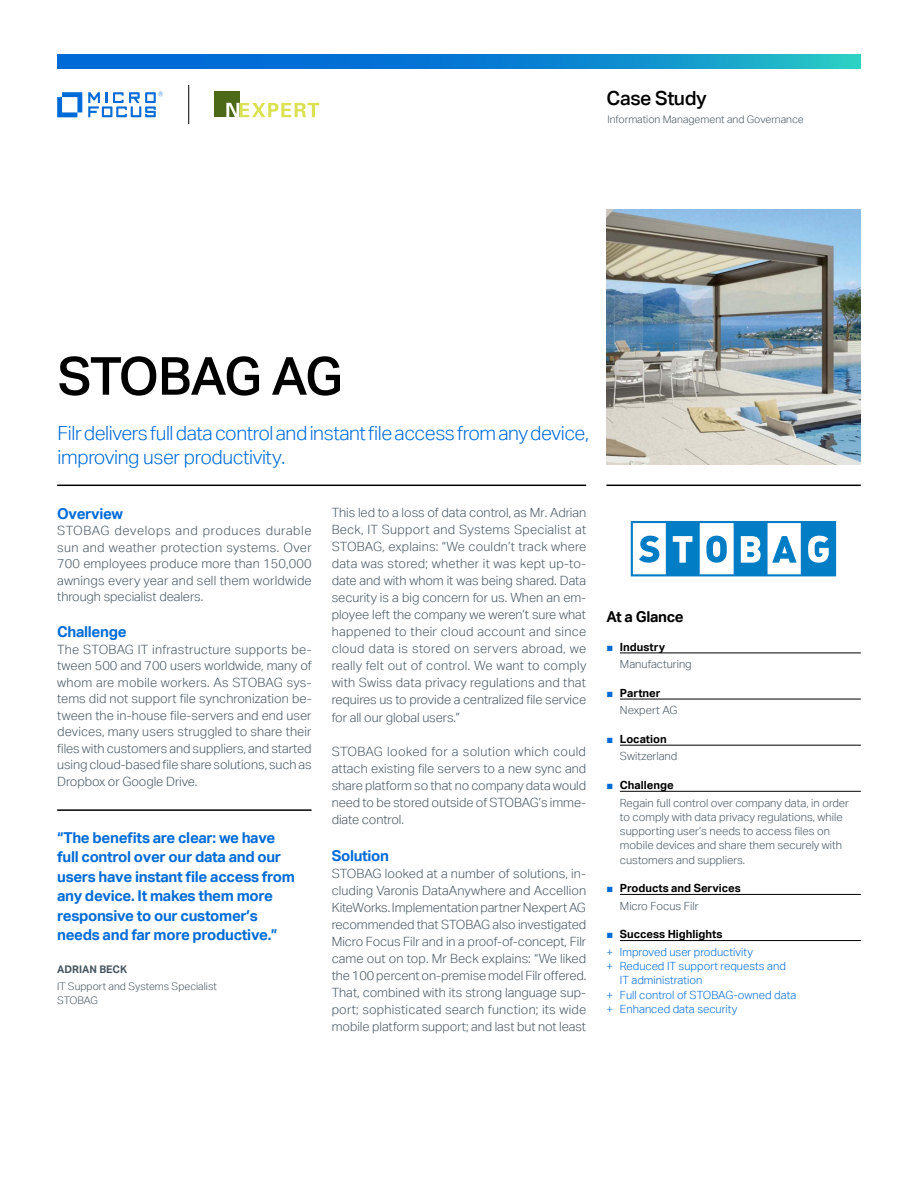
<style>
.page{position:relative;width:918px;height:1188px;background:#fff}
.page>*{position:absolute;margin:0;border:0;box-sizing:border-box;transform-origin:0 0}
.headline_35_38{font:500 52.5px "Aktiv Grotesk";letter-spacing:-.04em;color:#000}
.intro1_13_16-light_b{font:300 19.5px/24px "Aktiv Grotesk";letter-spacing:-.02em;color:#006bd6}
.collateral_name_13_1{font:500 19.5px "Aktiv Grotesk";letter-spacing:-.02em;color:#000}
.pull_quote_10_13-blu{font:700 15px/19.5px "Aktiv Grotesk";letter-spacing:-.02em;color:#006bd6}
.subhead_10_13-blue{font:700 15px "Aktiv Grotesk";letter-spacing:-.02em;color:#006bd6}
.subhead_10_13{font:700 15px "Aktiv Grotesk";letter-spacing:-.02em;color:#000}
.body_8_5_11-grey{font:300 12.75px/17.1px "Aktiv Grotesk";letter-spacing:-.005em;color:#455560;text-align:justify}
.caption_7_5_9_5_inde{font:300 11.25px/14.2px "Aktiv Grotesk";color:#455560}
.t1{font:300 11.25px/14.2px "Aktiv Grotesk";color:#006bd6}
.t2{font:700 11.25px "Aktiv Grotesk";color:#000}
.caption_7_9_5-grey{font:300 10.5px "Aktiv Grotesk";color:#455560}
.quote_title_7_11-gre{font:300 10.5px "Aktiv Grotesk";color:#455560}
.quote_name_caps_7_11{font:700 10.5px "Aktiv Grotesk";color:#455560}
.quote_company_7_9_5{font:300 10.5px "Aktiv Grotesk";letter-spacing:-.01em;color:#455560}
.s1{font-family:"Arial";font-weight:400;color:#006bd6}
</style>
<div class="page">
<hr style="left:57px;top:485px;width:529px;height:1px;background:#000">
<hr style="left:606px;top:485px;width:255px;height:1px;background:#000">
<hr style="left:620px;top:653px;width:241px;height:1px;background:#000">
<hr style="left:620px;top:699px;width:241px;height:1px;background:#000">
<hr style="left:620px;top:745px;width:241px;height:1px;background:#000">
<hr style="left:620px;top:791px;width:241px;height:1px;background:#000">
<hr style="left:620px;top:894px;width:241px;height:1px;background:#000">
<hr style="left:620px;top:940px;width:241px;height:1px;background:#000">
<hr style="left:57px;top:809px;width:255px;height:2px;background:#000">
<svg style="left:57px;top:92px;width:25px;height:25px"></svg>
<svg style="left:88px;top:92px;width:75px;height:25px"></svg>
<svg style="left:57px;top:54px;width:804px;height:15px;background:#0b84d1"></svg>
<img style="left:606px;top:210px;width:255px;height:254px">
<svg style="left:631px;top:521px;width:205px;height:55px"></svg>
<hr style="left:188px;top:85px;width:1px;height:39px;background:#000">
<div style="left:214px;top:92px;width:25px;height:25px;background:#4b6916"></div>
<svg style="left:226px;top:103px;width:93px;height:14px"></svg>
<p class="collateral_name_13_1" style="left:607px;top:86px;width:102px">Case Study</p>
<p class="caption_7_9_5-grey" style="left:607px;top:113px;width:198px">Information Management and Governance</p>
<p class="headline_35_38" style="left:58px;top:344px;width:287px">STOBAG AG</p>
<p class="intro1_13_16-light_b" style="left:58px;top:421px;width:533px">Filr delivers full data control and instant file access from any device, improving user productivity.</p>
<p class="subhead_10_13-blue" style="left:57px;top:504px;width:67px">Overview</p>
<p class="body_8_5_11-grey" style="left:57px;top:522px;width:256px;line-height:16.5px">STOBAG develops and produces durable sun and weather protection systems. Over 700 employees produce more than 150,000 awnings every year and sell them worldwide through specialist dealers.</p>
<p class="subhead_10_13-blue" style="left:57px;top:622px;width:71px">Challenge</p>
<p class="body_8_5_11-grey" style="left:57px;top:641px;width:256px;line-height:16.5px">The STOBAG IT infrastructure supports be&shy;tween 500 and 700 users worldwide, many of whom are mobile workers. As STOBAG sys&shy;tems did not support file synchronization be&shy;tween the in-house file-servers and end user devices, many users struggled to share their files with customers and suppliers, and started using cloud-based file share solutions, such as Dropbox or Google Drive.</p>
<p class="pull_quote_10_13-blu" style="left:57px;top:828px;width:239px">“The benefits are clear: we have full control over our data and our users have instant file access from any device. It makes them more responsive to our customer’s needs and far more productive.”</p>
<p class="quote_name_caps_7_11" style="left:57px;top:963px;width:71px">ADRIAN BECK</p>
<p class="quote_title_7_11-gre" style="left:57px;top:980px;width:161px">IT Support and Systems Specialist</p>
<p class="quote_company_7_9_5" style="left:57px;top:995px;width:42px">STOBAG</p>
<p class="body_8_5_11-grey" style="left:332px;top:504px;width:256px">This led to a loss of data control, as Mr. Adrian Beck, IT Support and Systems Specialist at STOBAG, explains: “We couldn’t track where data was stored; whether it was kept up-to&shy;date and with whom it was being shared. Data security is a big concern for us. When an em&shy;ployee left the company we weren’t sure what happened to their cloud account and since cloud data is stored on servers abroad, we really felt out of control. We want to comply with Swiss data privacy regulations and that requires us to provide a centralized file service for all our global users.”</p>
<p class="body_8_5_11-grey" style="left:332px;top:743px;width:256px">STOBAG looked for a solution which could attach existing file servers to a new sync and share platform so that no company data would need to be stored outside of STOBAG’s imme&shy;diate control.</p>
<p class="subhead_10_13-blue" style="left:332px;top:846px;width:59px">Solution</p>
<p class="body_8_5_11-grey" style="left:332px;top:865px;width:256px">STOBAG looked at a number of solutions, in&shy;cluding Varonis DataAnywhere and Accellion KiteWorks. Implementation partner Nexpert AG recommended that STOBAG also investigated Micro Focus Filr and in a proof-of-concept, Filr came out on top. Mr Beck explains: “We liked the 100 percent on-premise model Filr offered.<br>That, combined with its strong language sup&shy;port; sophisticated search function; its wide mobile platform support; and last but not least</p>
<p class="subhead_10_13" style="left:606px;top:607px;width:79px">At a Glance</p>
<p class="t2" style="left:606px;top:640px;width:60px"><span class="s1">■</span> Industry</p>
<p class="caption_7_5_9_5_inde" style="left:620px;top:657px;width:73px">Manufacturing</p>
<p class="t2" style="left:606px;top:686px;width:56px"><span class="s1">■</span> Partner</p>
<p class="caption_7_5_9_5_inde" style="left:620px;top:703px;width:59px">Nexpert AG</p>
<p class="t2" style="left:606px;top:732px;width:62px"><span class="s1">■</span> Location</p>
<p class="caption_7_5_9_5_inde" style="left:620px;top:749px;width:59px">Switzerland</p>
<p class="t2" style="left:606px;top:778px;width:69px"><span class="s1">■</span> Challenge</p>
<p class="caption_7_5_9_5_inde" style="left:620px;top:795px;width:231px">Regain full control over company data, in order to comply with data privacy regulations, while supporting user’s needs to access files on mobile devices and share them securely with customers and suppliers.</p>
<p class="t2" style="left:606px;top:881px;width:136px"><span class="s1">■</span> Products and Services</p>
<p class="caption_7_5_9_5_inde" style="left:620px;top:899px;width:80px">Micro Focus Filr</p>
<p class="t2" style="left:606px;top:927px;width:118px"><span class="s1">■</span> Success Highlights</p>
<p class="t1" style="left:606px;top:945px;width:148px">+ Improved user productivity</p>
<p class="t1" style="left:620px;top:959px;width:167px;text-indent:-14px">+ Reduced IT support requests and<br>IT administration</p>
<p class="t1" style="left:606px;top:987px;width:191px">+ Full control of STOBAG-owned data</p>
<p class="t1" style="left:606px;top:1002px;width:133px">+ Enhanced data security</p>
</div>
